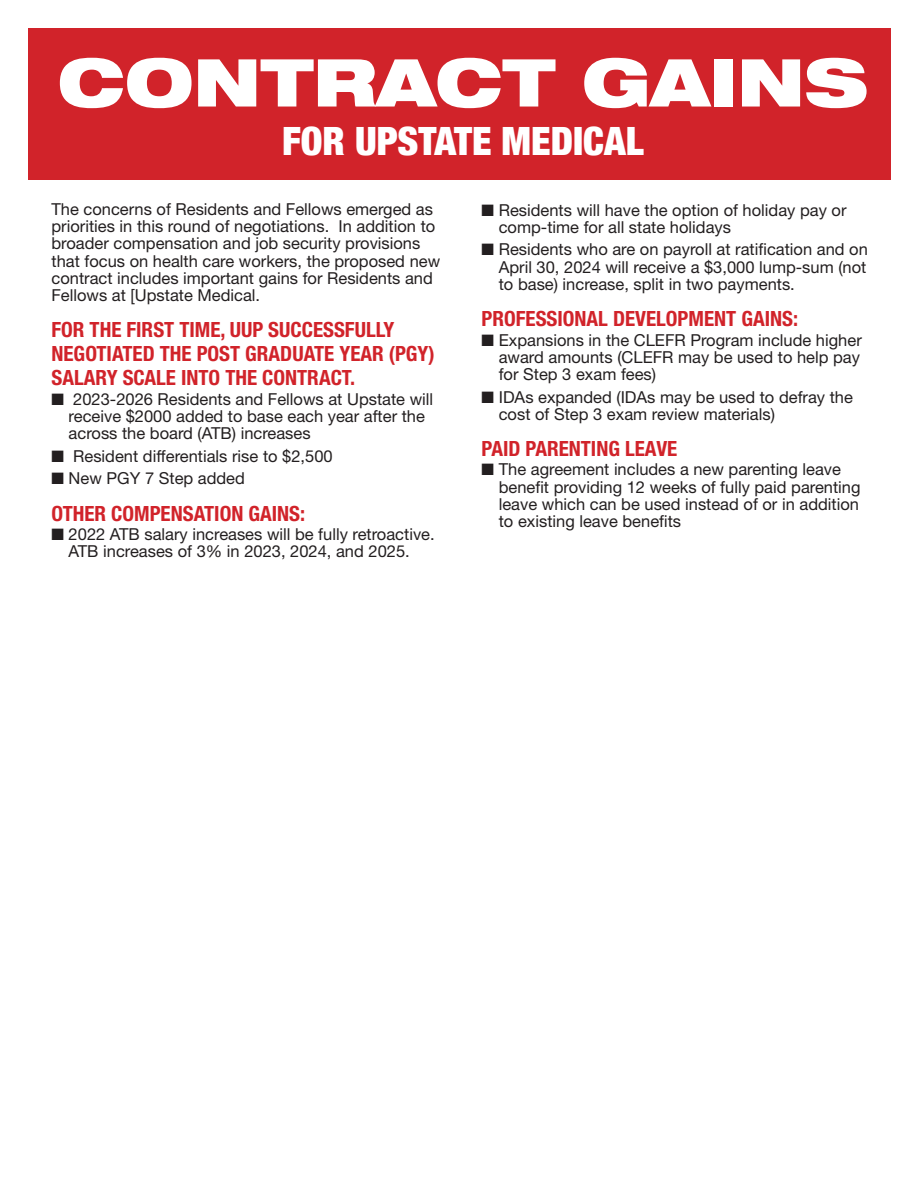
<style>
.page{position:relative;width:918px;height:1188px;background:#fff}
.page>*{position:absolute;margin:0;border:0;box-sizing:border-box;transform-origin:0 0}
.t1{font:900 expanded 66px "Helvetica Neue LT Std";color:#fff}
.t2{font:900 condensed 39px "Helvetica Neue";color:#fff}
.SUBHEAD_RED{font:700 condensed 21px/24px "Helvetica Neue LT Std";color:#d1232a}
.body{font:16.5px/17.2px "Helvetica Neue LT Std";color:#231f20}
</style>
<div class="page">
<div style="left:28px;top:28px;width:863px;height:151px;background:#d1232a"></div>
<p class="t1" style="left:58px;top:40px;width:812px">CONTRACT GAINS</p>
<p class="t2" style="left:282px;top:109px;width:363px">FOR UPSTATE MEDICAL</p>
<p class="body" style="left:52px;top:200px;width:390px">The concerns of Residents and Fellows emerged as priorities in this round of negotiations. In addition to broader compensation and job security provisions that focus on health care workers, the proposed new contract includes important gains for Residents and Fellows at [Upstate Medical.</p>
<p class="SUBHEAD_RED" style="left:52px;top:317px;width:385px">FOR THE FIRST TIME, UUP SUCCESSFULLY<br>NEGOTIATED THE POST GRADUATE YEAR (PGY)<br>SALARY SCALE INTO THE CONTRACT.</p>
<p class="body" style="left:69px;top:390px;width:366px;text-indent:-17px">■ 2023-2026 Residents and Fellows at Upstate will receive $2000 added to base each year after the across the board (ATB) increases</p>
<p class="body" style="left:52px;top:447px;width:283px">■ Resident differentials rise to $2,500</p>
<p class="body" style="left:52px;top:470px;width:195px">■ New PGY 7 Step added</p>
<p class="SUBHEAD_RED" style="left:52px;top:501px;width:255px">OTHER COMPENSATION GAINS:</p>
<p class="body" style="left:52px;top:525px;width:385px;text-align:center">■ 2022 ATB salary increases will be fully retroactive.<br>ATB increases of 3% in 2023, 2024, and 2025.</p>
<p class="body" style="left:499px;top:201px;width:349px;text-indent:-17px">■ Residents will have the option of holiday pay or comp-time for all state holidays</p>
<p class="body" style="left:499px;top:241px;width:371px;text-align:justify;text-indent:-17px">■ Residents who are on payroll at ratification and on April 30, 2024 will receive a $3,000 lump-sum (not to base) increase, split in two payments.</p>
<p class="SUBHEAD_RED" style="left:482px;top:306px;width:318px">PROFESSIONAL DEVELOPMENT GAINS:</p>
<p class="body" style="left:499px;top:331px;width:365px;text-align:justify;text-indent:-17px">■ Expansions in the CLEFR Program include higher award amounts (CLEFR may be used to help pay for Step 3 exam fees)</p>
<p class="body" style="left:499px;top:388px;width:356px;text-indent:-17px">■ IDAs expanded (IDAs may be used to defray the cost of Step 3 exam review materials)</p>
<p class="SUBHEAD_RED" style="left:482px;top:436px;width:197px">PAID PARENTING LEAVE</p>
<p class="body" style="left:499px;top:461px;width:363px;text-indent:-17px">■ The agreement includes a new parenting leave benefit providing 12 weeks of fully paid parenting leave which can be used instead of or in addition to existing leave benefits</p>
</div>
